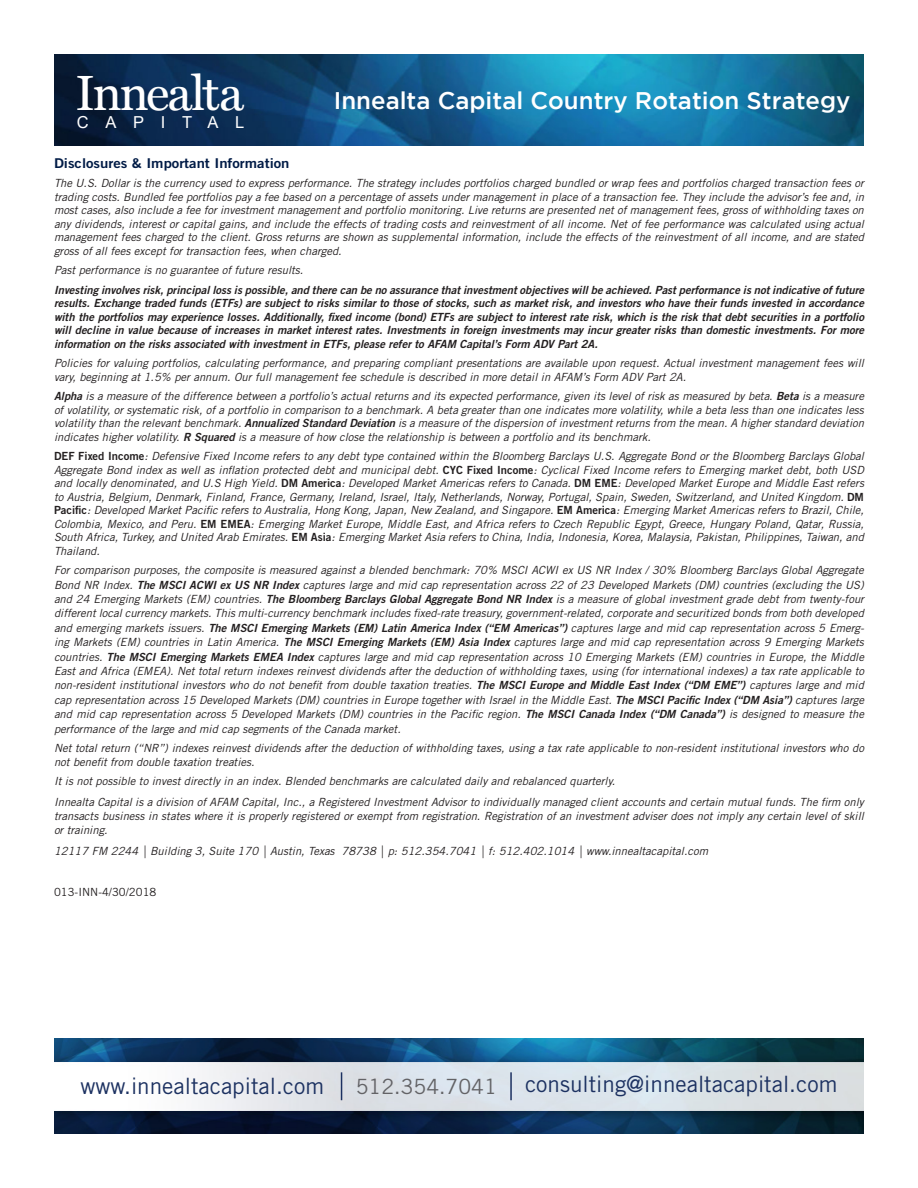
<style>
.page{position:relative;width:918px;height:1188px;background:#fff}
.page>*{position:absolute;margin:0;border:0;box-sizing:border-box;transform-origin:0 0}
.t1{font:49.5px "Miller Text";letter-spacing:-.045em;color:#fff}
.t2{font:500 24px "Gotham";color:#fff}
.t3{font:22.5px "Trade Gothic LT Std";color:#1c3161}
.t4{font:21px "Trade Gothic LT Std";color:#636366}
.t5{font:16.5px "Arial";letter-spacing:1.01em;color:#fff}
.t6{font:13.5px "Trade Gothic LT Std Bd 2";color:#001b46;scale:1.1 1}
.t7{font:italic 11.25px/13.5px "Trade Gothic LT Std";color:#231f20;text-align:justify}
.t8{font:11.25px/13.5px "Trade Gothic LT Std Bd 2 Obl";color:#231f20;text-align:justify}
.t9{font:11.25px "Trade Gothic LT Std";color:#231f20}
.s1{font-family:"Trade Gothic LT Std Bd 2 Obl";font-style:normal}
.s2{font-family:"Trade Gothic LT Std Bd 2";font-style:normal}
</style>
<div class="page">
<img style="left:54px;top:54px;width:810px;height:92px">
<img style="left:54px;top:1039px;width:810px;height:95px">
<svg style="left:341px;top:1072px;width:1px;height:28px"></svg>
<hr style="left:510px;top:1072px;width:2px;height:28px;background:#1c3161">
<p class="t1" style="left:75px;top:64px;width:170px">Innealta</p>
<p class="t5" style="left:77px;top:110px;width:169px">CAPITAL</p>
<p class="t6" style="left:54px;top:155px;width:216px">Disclosures &amp; Important Information</p>
<p class="t2" style="left:334px;top:86px;width:518px">Innealta Capital Country Rotation Strategy</p>
<p class="t7" style="left:54px;top:177px;width:812px">The U.S. Dollar is the currency used to express performance. The strategy includes portfolios charged bundled or wrap fees and portfolios charged transaction fees or trading costs. Bundled fee portfolios pay a fee based on a percentage of assets under management in place of a transaction fee. They include the advisor’s fee and, in most cases, also include a fee for investment management and portfolio monitoring. Live returns are presented net of management fees, gross of withholding taxes on any dividends, interest or capital gains, and include the effects of trading costs and reinvestment of all income. Net of fee performance was calculated using actual management fees charged to the client. Gross returns are shown as supplemental information, include the effects of the reinvestment of all income, and are stated gross of all fees except for transaction fees, when charged.</p>
<p class="t7" style="left:54px;top:264px;width:251px">Past performance is no guarantee of future results.</p>
<p class="t8" style="left:54px;top:283px;width:812px">Investing involves risk, principal loss is possible, and there can be no assurance that investment objectives will be achieved. Past performance is not indicative of future results. Exchange traded funds (ETFs) are subject to risks similar to those of stocks, such as market risk, and investors who have their funds invested in accordance with the portfolios may experience losses. Additionally, fixed income (bond) ETFs are subject to interest rate risk, which is the risk that debt securities in a portfolio will decline in value because of increases in market interest rates. Investments in foreign investments may incur greater risks than domestic investments. For more information on the risks associated with investment in ETFs, please refer to AFAM Capital’s Form ADV Part 2A.</p>
<p class="t7" style="left:54px;top:357px;width:811px">Policies for valuing portfolios, calculating performance, and preparing compliant presentations are available upon request. Actual investment management fees will vary, beginning at 1.5% per annum. Our full management fee schedule is described in more detail in AFAM’s Form ADV Part 2A.</p>
<p class="t7" style="left:54px;top:390px;width:812px"><span class="s1">Alpha</span> is a measure of the difference between a portfolio’s actual returns and its expected performance, given its level of risk as measured by beta. <span class="s1">Beta</span> is a measure of volatility, or systematic risk, of a portfolio in comparison to a benchmark. A beta greater than one indicates more volatility, while a beta less than one indicates less volatility than the relevant benchmark. <span class="s1">Annualized Standard Deviation</span> is a measure of the dispersion of investment returns from the mean. A higher standard deviation indicates higher volatility. <span class="s1">R Squared</span> is a measure of how close the relationship is between a portfolio and its benchmark.</p>
<p class="t7" style="left:54px;top:450px;width:812px"><span class="s2">DEF Fixed Income</span>: Defensive Fixed Income refers to any debt type contained within the Bloomberg Barclays U.S. Aggregate Bond or the Bloomberg Barclays Global Aggregate Bond index as well as inflation protected debt and municipal debt. <span class="s2">CYC Fixed Income</span>: Cyclical Fixed Income refers to Emerging market debt, both USD and locally denominated, and U.S High Yield. <span class="s2">DM America</span>: Developed Market Americas refers to Canada. <span class="s2">DM EME</span>: Developed Market Europe and Middle East refers to Austria, Belgium, Denmark, Finland, France, Germany, Ireland, Israel, Italy, Netherlands, Norway, Portugal, Spain, Sweden, Switzerland, and United Kingdom. <span class="s2">DM Pacific</span>: Developed Market Pacific refers to Australia, Hong Kong, Japan, New Zealand, and Singapore. <span class="s2">EM America</span>: Emerging Market Americas refers to Brazil, Chile, Colombia, Mexico, and Peru. <span class="s2">EM EMEA</span>: Emerging Market Europe, Middle East, and Africa refers to Czech Republic Egypt, Greece, Hungary Poland, Qatar, Russia, South Africa, Turkey, and United Arab Emirates. <span class="s2">EM Asia</span>: Emerging Market Asia refers to China, India, Indonesia, Korea, Malaysia, Pakistan, Philippines, Taiwan, and Thailand.</p>
<p class="t7" style="left:54px;top:563px;width:812px;line-height:14.4px">For comparison purposes, the composite is measured against a blended benchmark: 70% MSCI ACWI ex US NR Index / 30% Bloomberg Barclays Global Aggregate Bond NR Index. <span class="s1">The MSCI ACWI ex US NR Index</span> captures large and mid cap representation across 22 of 23 Developed Markets (DM) countries (excluding the US) and 24 Emerging Markets (EM) countries. <span class="s1">The Bloomberg Barclays Global Aggregate Bond NR Index</span> is a measure of global investment grade debt from twenty-four different local currency markets. This multi-currency benchmark includes fixed-rate treasury, government-related, corporate and securitized bonds from both developed and emerging markets issuers. <span class="s1">The MSCI Emerging Markets (EM) Latin America Index (“EM Americas”)</span> captures large and mid cap representation across 5 Emerg&shy;ing Markets (EM) countries in Latin America. <span class="s1">The MSCI Emerging Markets (EM) Asia Index</span> captures large and mid cap representation across 9 Emerging Markets countries. <span class="s1">The MSCI Emerging Markets EMEA Index</span> captures large and mid cap representation across 10 Emerging Markets (EM) countries in Europe, the Middle East and Africa (EMEA). Net total return indexes reinvest dividends after the deduction of withholding taxes, using (for international indexes) a tax rate applicable to non-resident institutional investors who do not benefit from double taxation treaties. <span class="s1">The MSCI Europe and Middle East Index (“DM EME”)</span> captures large and mid cap representation across 15 Developed Markets (DM) countries in Europe together with Israel in the Middle East. <span class="s1">The MSCI Pacific Index (“DM Asia”)</span> captures large and mid cap representation across 5 Developed Markets (DM) countries in the Pacific region. <span class="s1">The MSCI Canada Index (“DM Canada”)</span> is designed to measure the performance of the large and mid cap segments of the Canada market.</p>
<p class="t7" style="left:54px;top:742px;width:812px">Net total return (“NR”) indexes reinvest dividends after the deduction of withholding taxes, using a tax rate applicable to non-resident institutional investors who do not benefit from double taxation treaties.</p>
<p class="t7" style="left:54px;top:775px;width:563px">It is not possible to invest directly in an index. Blended benchmarks are calculated daily and rebalanced quarterly.</p>
<p class="t7" style="left:54px;top:795px;width:811px;line-height:14.4px">Innealta Capital is a division of AFAM Capital, Inc., a Registered Investment Advisor to individually managed client accounts and certain mutual funds. The firm only transacts business in states where it is properly registered or exempt from registration. Registration of an investment adviser does not imply any certain level of skill or training.</p>
<p class="t7" style="left:54px;top:844px;width:656px">12117 FM 2244 | Building 3, Suite 170 | Austin, Texas 78738 | p: 512.354.7041 | f: 512.402.1014 | www.innealtacapital.com</p>
<p class="t9" style="left:54px;top:885px;width:104px">013-INN-4/30/2018</p>
<p class="t3" style="left:80px;top:1073px;width:245px">www.innealtacapital.com</p>
<p class="t4" style="left:356px;top:1074px;width:143px">512.354.7041</p>
<p class="t3" style="left:525px;top:1071px;width:314px">consulting@innealtacapital.com</p>
</div>
